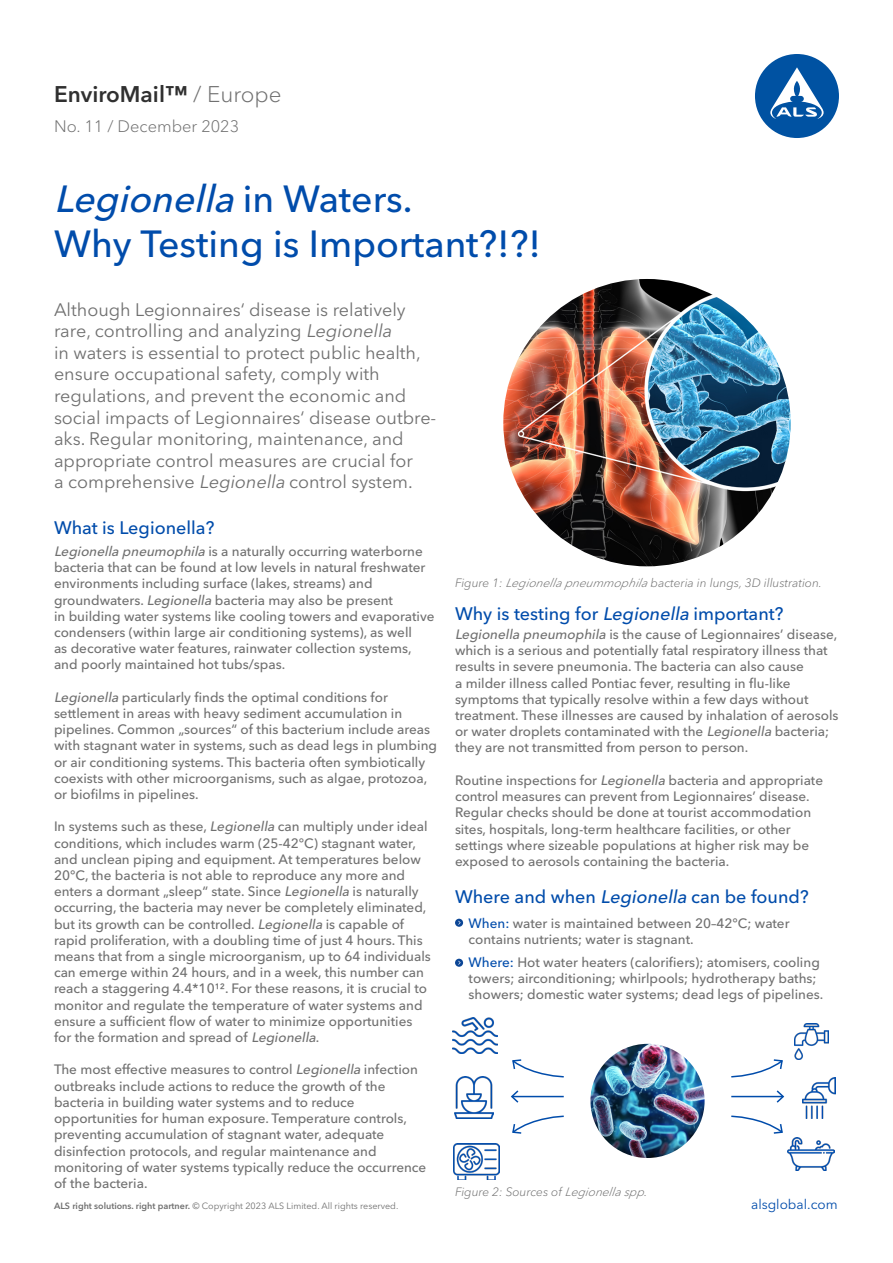
<style>
.page{position:relative;width:893px;height:1263px;background:#fff}
.page>*{position:absolute;margin:0;border:0;box-sizing:border-box;transform-origin:0 0}
.t1{font:500 37.5px/45px "Avenir Next LT Pro";color:#004cab}
.t2{font:600 22.5px "Avenir Next LT Pro";color:#303030}
.t3{font:18px/21.6px "Avenir Next LT Pro";color:#707070}
.t4{font:500 18px "Avenir Next LT Pro";color:#004cab}
.t5{font:300 16.5px "Avenir Next LT Pro";color:#707070}
.t6{font:500 13.5px/16.2px "Avenir Next LT Pro";color:#707070}
.t7{font:13.5px "Avenir Next LT Pro";color:#004cab}
.t8{font:italic 300 12px "Avenir Next LT Pro";color:#707070}
.t9{font:9px "Avenir Next LT Pro";color:#707070}
.s1{font-weight:300;color:#707070}
.s2{font-style:italic}
.s3{color:#004cab}
.s4{font-weight:600}
</style>
<div class="page">
<div style="left:755px;top:54px;width:84px;height:84px;background:#0052a2;border-radius:50%"></div>
<svg style="left:770px;top:67px;width:54px;height:52px"></svg>
<svg style="left:455px;top:919px;width:8px;height:8px"></svg>
<svg style="left:455px;top:959px;width:8px;height:8px"></svg>
<img style="left:503px;top:279px;width:288px;height:287px;border-radius:144px">
<img style="left:452px;top:1018px;width:45px;height:36px">
<img style="left:455px;top:1076px;width:38px;height:42px">
<img style="left:453px;top:1144px;width:46px;height:36px">
<img style="left:794px;top:1023px;width:35px;height:36px">
<img style="left:803px;top:1078px;width:33px;height:40px">
<img style="left:788px;top:1137px;width:47px;height:34px">
<img style="left:590px;top:1044px;width:115px;height:114px;border-radius:57px">
<hr style="left:731px;top:1096px;width:52px;height:1px;background:#004cab">
<svg style="left:775px;top:1090px;width:10px;height:13px"></svg>
<hr style="left:512px;top:1096px;width:52px;height:1px;background:#004cab">
<svg style="left:511px;top:1090px;width:9px;height:13px"></svg>
<svg style="left:731px;top:1059px;width:52px;height:19px"></svg>
<svg style="left:512px;top:1059px;width:52px;height:19px"></svg>
<svg style="left:731px;top:1115px;width:52px;height:19px"></svg>
<svg style="left:512px;top:1115px;width:52px;height:19px"></svg>
<h2 class="t2" style="left:54px;top:80px;width:229px">EnviroMail™ <span class="s1">/ Europe</span></h2>
<p class="t5" style="left:54px;top:116px;width:187px">No. 11 / December 2023</p>
<h1 class="t1" style="left:54px;top:176px;width:489px"><span class="s2">Legionella</span> i n Wa t e rs .<br>Why Testing is Important?!?!</h1>
<p class="t3" style="left:54px;top:298px;width:384px">Although Legionnaires‘ disease is relatively rare, controlling and analyzing <span class="s2">Legionella<br></span>in waters is essential to protect public health, ensure occupational safety, comply with regulations, and prevent the economic and social impacts of Legionnaires‘ disease outbre&shy;aks. Regular monitoring, maintenance, and appropriate control measures are crucial for<br>a comprehensive <span class="s2">Legionella</span> control system.</p>
<h3 class="t4" style="left:54px;top:517px;width:162px">What is Legionella?</h3>
<p class="t6" style="left:54px;top:543px;width:382px"><span class="s2">Legionella pneumophila</span> is a naturally occurring waterborne bacteria that can be found at low levels in natural freshwater environments including surface (lakes, streams) and groundwaters. <span class="s2">Legionella</span> bacteria may also be present<br>in building water systems like cooling towers and evaporative condensers (within large air conditioning systems), as well<br>as decorative water features, rainwater collection systems, and poorly maintained hot tubs/spas.</p>
<p class="t6" style="left:54px;top:689px;width:385px"><span class="s2">Legionella</span> particularly finds the optimal conditions for settlement in areas with heavy sediment accumulation in pipelines. Common „sources“ of this bacterium include areas with stagnant water in systems, such as dead legs in plumbing or air conditioning systems. This bacteria often symbiotically coexists with other microorganisms, such as algae, protozoa, or biofilms in pipelines.</p>
<p class="t6" style="left:54px;top:819px;width:378px">In systems such as these, <span class="s2">Legionella</span> can multiply under ideal conditions, which includes warm (25-42°C) stagnant water, and unclean piping and equipment. At temperatures below 20°C, the bacteria is not able to reproduce any more and enters a dormant „sleep“ state. Since <span class="s2">Legionella</span> is naturally occurring, the bacteria may never be completely eliminated, but its growth can be controlled. <span class="s2">Legionella</span> is capable of rapid proliferation, with a doubling time of just 4 hours. This means that from a single microorganism, up to 64 individuals can emerge within 24 hours, and in a week, this number can reach a staggering 4.4*10¹². For these reasons, it is crucial to monitor and regulate the temperature of water systems and ensure a sufficient flow of water to minimize opportunities for the formation and spread of <span class="s2">Legionella</span>.</p>
<p class="t6" style="left:54px;top:1062px;width:374px">The most effective measures to control <span class="s2">Legionella</span> infection outbreaks include actions to reduce the growth of the bacteria in building water systems and to reduce opportunities for human exposure. Temperature controls, preventing accumulation of stagnant water, adequate disinfection protocols, and regular maintenance and monitoring of water systems typically reduce the occurrence of the bacteria.</p>
<p class="t8" style="left:455px;top:575px;width:369px">Figure 1: Legionella pneummophila bacteria in lungs, 3D illustration.</p>
<h3 class="t4" style="left:455px;top:603px;width:330px">Why is testing for <span class="s2">Legionella</span> important?</h3>
<p class="t6" style="left:455px;top:626px;width:385px"><span class="s2">Legionella pneumophila</span> is the cause of Legionnaires’ disease, which is a serious and potentially fatal respiratory illness that results in severe pneumonia. The bacteria can also cause<br>a milder illness called Pontiac fever, resulting in flu-like symptoms that typically resolve within a few days without treatment. These illnesses are caused by inhalation of aerosols or water droplets contaminated with the <span class="s2">Legionella</span> bacteria; they are not transmitted from person to person.</p>
<p class="t6" style="left:455px;top:772px;width:370px">Routine inspections for <span class="s2">Legionella</span> bacteria and appropriate control measures can prevent from Legionnaires’ disease.<br>Regular checks should be done at tourist accommodation sites, hospitals, long-term healthcare facilities, or other settings where sizeable populations at higher risk may be exposed to aerosols containing the bacteria.</p>
<h3 class="t4" style="left:455px;top:886px;width:355px">Where and when <span class="s2">Legionella</span> can be found?</h3>
<p class="t6" style="left:469px;top:915px;width:322px"><span class="s3">When:</span> water is maintained between 20–42°C; water contains nutrients; water is stagnant.</p>
<p class="t6" style="left:469px;top:954px;width:356px"><span class="s3">Where:</span> Hot water heaters (calorifiers); atomisers, cooling towers; airconditioning; whirlpools; hydrotherapy baths; showers; domestic water systems; dead legs of pipelines.</p>
<p class="t8" style="left:455px;top:1184px;width:196px">Figure 2: Sources of Legionella spp.</p>
<p class="t9" style="left:54px;top:1200px;width:346px"><span class="s4">ALS right solutions. right partner.</span> © Copyright 2023 ALS Limited. All rights reserved.</p>
<p class="t7" style="left:751px;top:1196px;width:88px">alsglobal.com</p>
</div>
